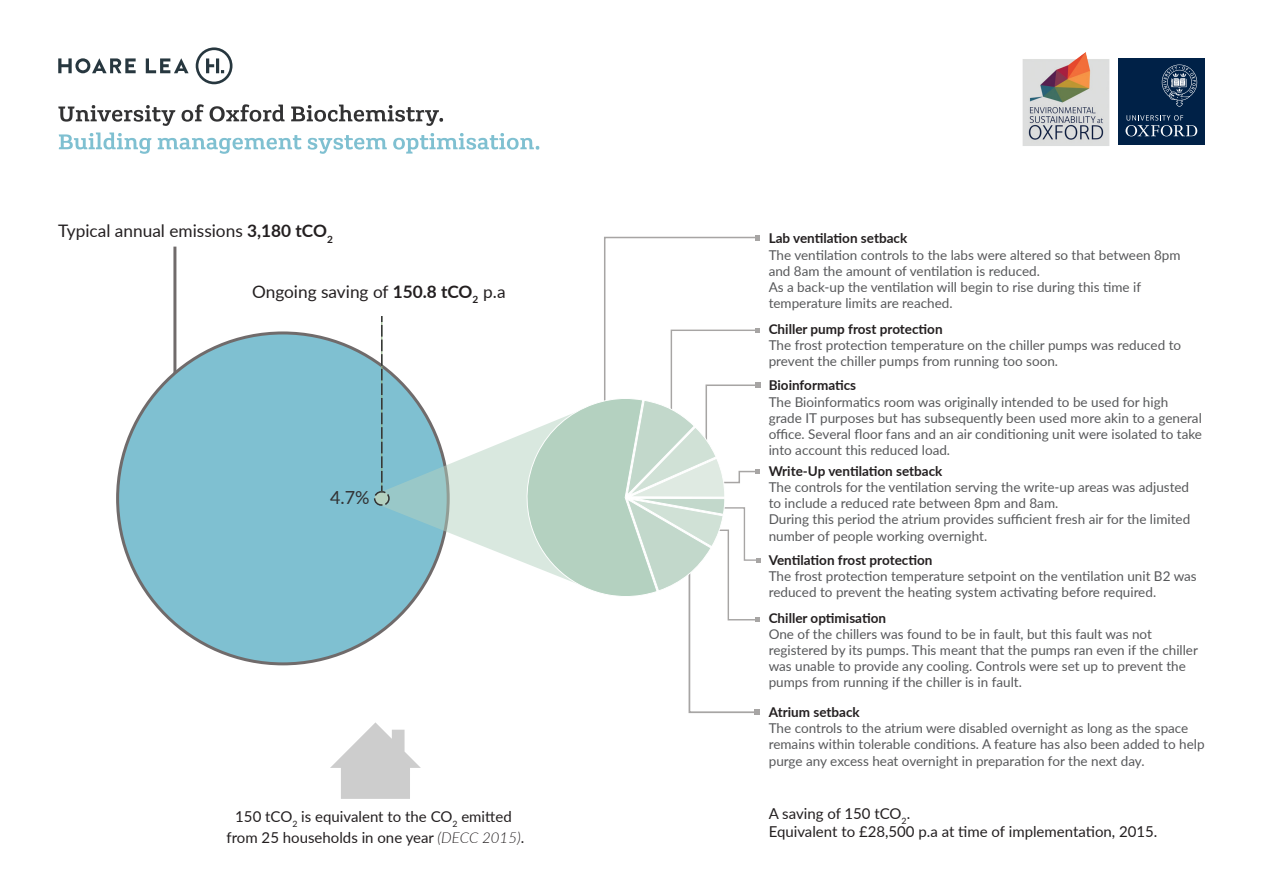
<style>
.page{position:relative;width:1263px;height:894px;background:#fff}
.page>*{position:absolute;margin:0;border:0;box-sizing:border-box;transform-origin:0 0}
.t1{font:18px "Lato";color:#323233}
.t2{font:17.25px "Lato";color:#231f20}
.t3{font:15px/21.1px "Lato";color:#231f20;text-align:center}
.t4{font:13.5px/16.2px "Lato";color:#57585a}
.t5{font:700 13.5px "Lato";color:#231f20}
.s1{font-weight:700}
.s2{font-weight:300;font-style:italic}
</style>
<div class="page">
<hr style="left:173px;top:246px;width:3px;height:153px;background:#706b6b">
<div style="left:118px;top:333px;width:330px;height:330px;background:#7fc0d1;border-radius:165px"></div>
<svg style="left:377px;top:403px;width:146px;height:188px"></svg>
<div style="left:375px;top:491px;width:14px;height:13px;background:#b4d1c0;border-radius:7px"></div>
<div style="left:374px;top:491px;width:16px;height:14px;border:2px dashed #323233;border-radius:7px"></div>
<svg style="left:381px;top:316px;width:2px;height:175px"></svg>
<svg style="left:523px;top:235px;width:237px;height:479px"></svg>
<svg style="left:330px;top:722px;width:91px;height:76px"></svg>
<svg style="left:58px;top:105px;width:117px;height:21px"></svg>
<svg style="left:182px;top:104px;width:22px;height:18px"></svg>
<svg style="left:210px;top:104px;width:75px;height:18px"></svg>
<svg style="left:291px;top:104px;width:152px;height:22px"></svg>
<svg style="left:59px;top:132px;width:93px;height:22px"></svg>
<svg style="left:158px;top:135px;width:143px;height:19px"></svg>
<svg style="left:308px;top:135px;width:79px;height:19px"></svg>
<svg style="left:393px;top:133px;width:146px;height:20px"></svg>
<img style="left:1022px;top:52px;width:88px;height:94px">
<div style="left:1118px;top:59px;width:87px;height:86px;background:#002147"></div>
<svg style="left:1125px;top:115px;width:72px;height:21px"></svg>
<svg style="left:1162px;top:64px;width:35px;height:43px"></svg>
<svg style="left:58px;top:47px;width:174px;height:37px"></svg>
<p class="t2" style="left:58px;top:218px;width:276px">Typical annual emissions <span class="s1">3,180 tCO</span><sub>2</sub></p>
<p class="t2" style="left:252px;top:279px;width:255px">Ongoing saving of <span class="s1">150.8 tCO</span><sub>2</sub> p.a</p>
<h1 class="t1" style="left:330px;top:484px;width:41px">4.7%</h1>
<p class="t5" style="left:769px;top:228px;width:140px">Lab ventilation setback</p>
<p class="t4" style="left:769px;top:246px;width:413px">The ventilation controls to the labs were altered so that between 8pm and 8am the amount of ventilation is reduced.<br>As a back-up the ventilation will begin to rise during this time if temperature limits are reached.</p>
<p class="t5" style="left:769px;top:319px;width:175px">Chiller pump frost protection</p>
<p class="t4" style="left:769px;top:336px;width:414px">The frost protection temperature on the chiller pumps was reduced to prevent the chiller pumps from running too soon.</p>
<p class="t5" style="left:769px;top:375px;width:89px">Bioinformatics</p>
<p class="t4" style="left:769px;top:393px;width:435px">The Bioinformatics room was originally intended to be used for high grade IT purposes but has subsequently been used more akin to a general office. Several floor fans and an air conditioning unit were isolated to take into account this reduced load.</p>
<p class="t5" style="left:769px;top:460px;width:175px">Write-Up ventilation setback</p>
<p class="t4" style="left:769px;top:478px;width:423px">The controls for the ventilation serving the write-up areas was adjusted to include a reduced rate between 8pm and 8am.<br>During this period the atrium provides sufficient fresh air for the limited number of people working overnight.</p>
<p class="t5" style="left:769px;top:549px;width:165px">Ventilation frost protection</p>
<p class="t4" style="left:769px;top:567px;width:429px">The frost protection temperature setpoint on the ventilation unit B2 was reduced to prevent the heating system activating before required.</p>
<p class="t5" style="left:769px;top:607px;width:119px">Chiller optimisation</p>
<p class="t4" style="left:769px;top:625px;width:431px">One of the chillers was found to be in fault, but this fault was not registered by its pumps. This meant that the pumps ran even if the chiller was unable to provide any cooling. Controls were set up to prevent the pumps from running if the chiller is in fault.</p>
<p class="t5" style="left:769px;top:701px;width:92px">Atrium setback</p>
<p class="t4" style="left:769px;top:719px;width:437px">The controls to the atrium were disabled overnight as long as the space remains within tolerable conditions. A feature has also been added to help purge any excess heat overnight in preparation for the next day.</p>
<p class="t3" style="left:227px;top:804px;width:299px">150 tCO<sub>2</sub> is equivalent to the CO<sub>2</sub> emitted from 25 households in one year <span class="s2">(DECC 2015)</span>.</p>
<p class="t3" style="left:769px;top:803px;width:390px;line-height:18px;text-align:left">A saving of 150 tCO<sub>2</sub>.<br>Equivalent to £28,500 p.a at time of implementation, 2015.</p>
</div>
